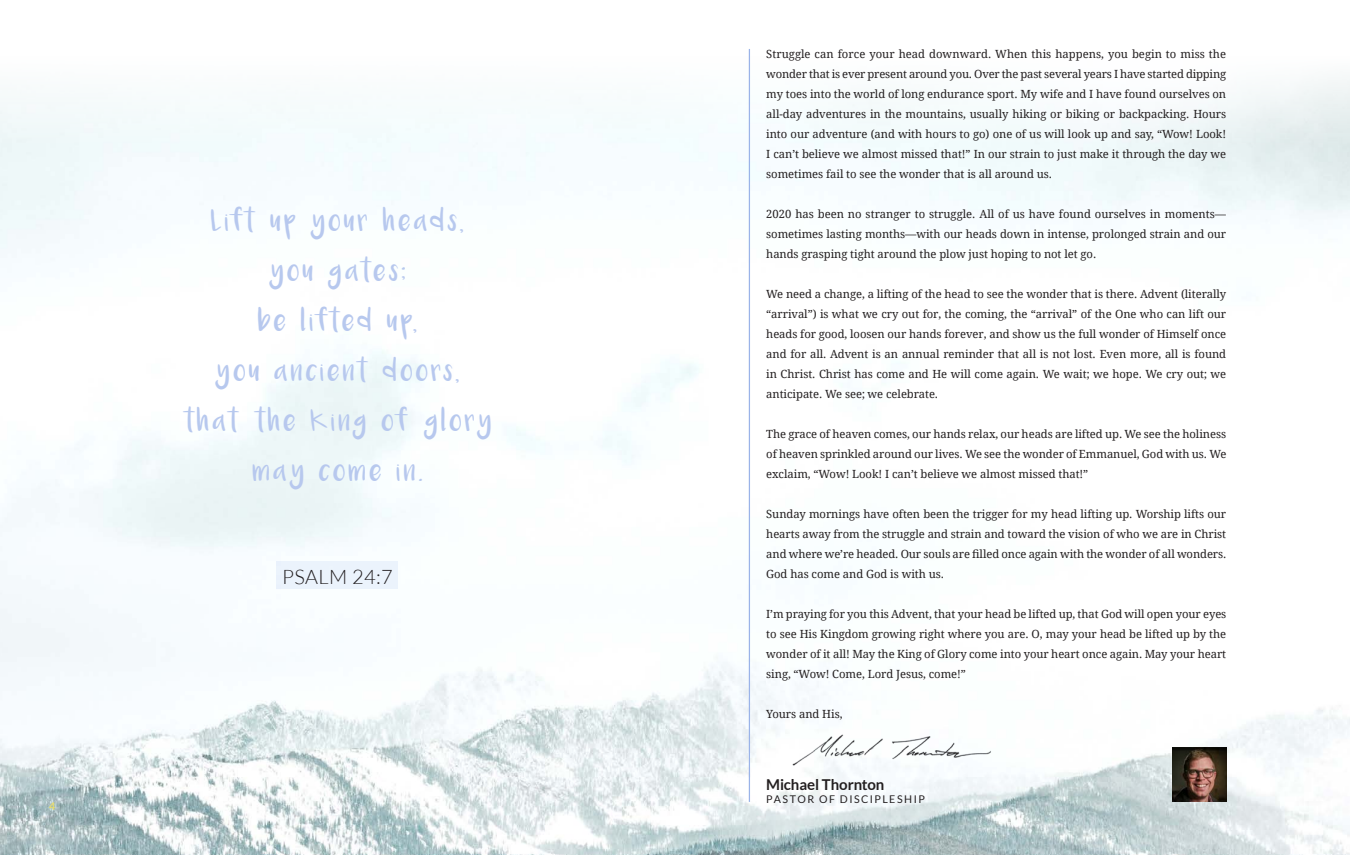
<style>
.page{position:relative;width:1350px;height:855px;background:#fff}
.page>*{position:absolute;margin:0;border:0;box-sizing:border-box;transform-origin:0 0}
.t1{font:300 20px "Lato";letter-spacing:.02em;color:#231f20}
.t2{font:16.25px "Luna";letter-spacing:.185em;color:#b7c8ee}
.t3{font:16.25px "Luna";letter-spacing:.165em;color:#b7c8ee}
.t4{font:16.25px "Luna";letter-spacing:.205em;color:#b7c8ee}
.t5{font:700 15px "Lato";letter-spacing:-.01em;color:#231f20}
.body-black{font:11.25px/20px "Droid Serif";letter-spacing:-.005em;color:#231f20;text-align:justify}
.t6{font:10.62px "Lato";letter-spacing:.135em;color:#231f20}
.t7{font:700 10.62px "Lato";color:#e9de6f}
</style>
<div class="page">
<img style="left:0;top:56px;width:1350px;height:799px">
<hr style="left:749px;top:49px;width:1px;height:753px;background:#9ab3e8">
<img style="left:1172px;top:748px;width:54px;height:54px">
<div style="left:277px;top:562px;width:121px;height:27px;background:#f0f4fc"></div>
<img style="left:790px;top:731px;width:206px;height:39px">
<p class="t7" style="left:49px;top:800px;width:8px">4</p>
<p class="t2" style="left:211px;top:216px;width:254px">Lift up your heads,</p>
<p class="t2" style="left:269px;top:266px;width:138px">you gates;</p>
<p class="t2" style="left:258px;top:316px;width:160px">be lifted up,</p>
<p class="t2" style="left:216px;top:366px;width:245px">you ancient doors,</p>
<p class="t3" style="left:183px;top:416px;width:310px">that the King of glory</p>
<p class="t4" style="left:253px;top:466px;width:171px">may come in.</p>
<h1 class="t1" style="left:282px;top:566px;width:112px">PSALM 24:7</h1>
<p class="body-black" style="left:766px;top:43px;width:462px">Struggle can force your head downward. When this happens, you begin to miss the wonder that is ever present around you. Over the past several years I have started dipping my toes into the world of long endurance sport. My wife and I have found ourselves on all-day adventures in the mountains, usually hiking or biking or backpacking. Hours into our adventure (and with hours to go) one of us will look up and say, “Wow! Look!<br>I can’t believe we almost missed that!” In our strain to just make it through the day we sometimes fail to see the wonder that is all around us.</p>
<p class="body-black" style="left:766px;top:203px;width:461px">2020 has been no stranger to struggle. All of us have found ourselves in moments— sometimes lasting months—with our heads down in intense, prolonged strain and our hands grasping tight around the plow just hoping to not let go.</p>
<p class="body-black" style="left:766px;top:283px;width:462px">We need a change, a lifting of the head to see the wonder that is there. Advent (literally “arrival”) is what we cry out for, the coming, the “arrival” of the One who can lift our heads for good, loosen our hands forever, and show us the full wonder of Himself once and for all. Advent is an annual reminder that all is not lost. Even more, all is found in Christ. Christ has come and He will come again. We wait; we hope. We cry out; we anticipate. We see; we celebrate.</p>
<p class="body-black" style="left:766px;top:423px;width:462px">The grace of heaven comes, our hands relax, our heads are lifted up. We see the holiness of heaven sprinkled around our lives. We see the wonder of Emmanuel, God with us. We exclaim, “Wow! Look! I can’t believe we almost missed that!”</p>
<p class="body-black" style="left:766px;top:503px;width:462px">Sunday mornings have often been the trigger for my head lifting up. Worship lifts our hearts away from the struggle and strain and toward the vision of who we are in Christ and where we’re headed. Our souls are filled once again with the wonder of all wonders.<br>God has come and God is with us.</p>
<p class="body-black" style="left:766px;top:603px;width:462px">I’m praying for you this Advent, that your head be lifted up, that God will open your eyes to see His Kingdom growing right where you are. O, may your head be lifted up by the wonder of it all! May the King of Glory come into your heart once again. May your heart sing, “Wow! Come, Lord Jesus, come!”</p>
<p class="body-black" style="left:766px;top:703px;width:78px">Yours and His,</p>
<p class="t5" style="left:766px;top:776px;width:120px">Michael Thornton</p>
<p class="t6" style="left:766px;top:793px;width:160px">PASTOR OF DISCIPLESHIP</p>
</div>
